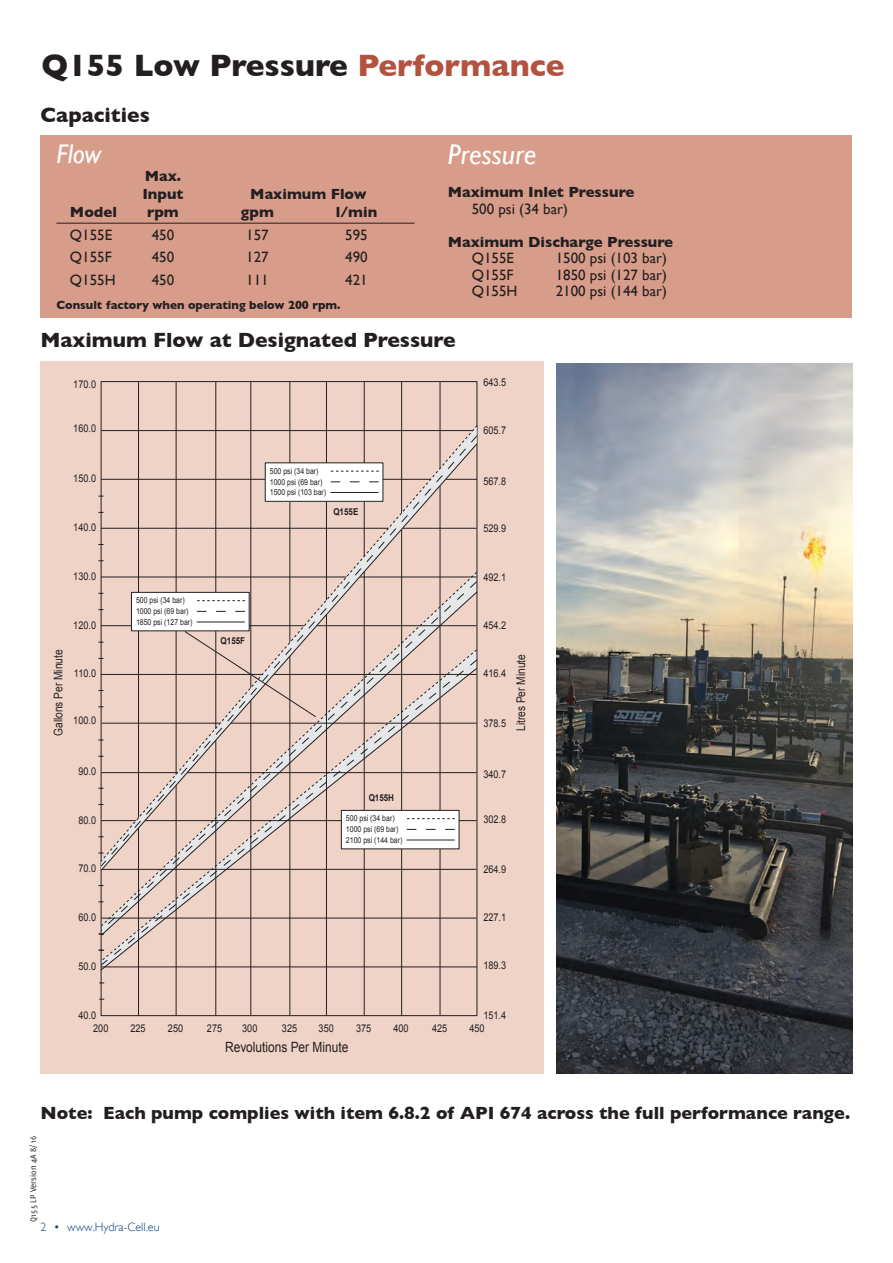
<style>
.page{position:relative;width:893px;height:1263px;background:#fff}
.page>*{position:absolute;margin:0;border:0;box-sizing:border-box;transform-origin:0 0}
.t1{font:700 31.5px "Gill Sans";color:#231f20}
.t2{font:italic 28.5px "Gill Sans";color:#fff}
.t3{font:italic 27px "Gill Sans";color:#fff}
.t4{font:700 21px "Gill Sans";color:#231f20}
.t5{font:700 18px "Gill Sans";color:#231f20}
.t6{font:15px "Gill Sans";color:#231f20}
.t7{font:700 15px "Gill Sans";color:#231f20}
.t8{font:14.1px "Arial";color:#231f20;scale:.85 1}
.t9{font:700 12px "Gill Sans";color:#231f20}
.t10{font:12px "Arial";color:#231f20;scale:.85 1}
.t11{font:300 12px "Gill Sans";color:#013d7d}
.t12{font:10.65px "Arial";color:#231f20;scale:.85 1}
.t13{font:700 9.45px "Arial";color:#231f20;scale:.85 1}
.t14{font:9px "Delicious";color:#231f20}
.t15{font:8.25px/10.6px "Arial";color:#231f20;scale:.85 1}
.s1{color:#b45240}
</style>
<div class="page">
<div style="left:40px;top:361px;width:504px;height:713px;background:#efd3c7"></div>
<svg style="left:100px;top:936px;width:378px;height:30px"></svg>
<hr style="left:364px;top:382px;width:1px;height:633px;background:#231f20">
<hr style="left:440px;top:382px;width:1px;height:633px;background:#231f20">
<hr style="left:289px;top:382px;width:1px;height:633px;background:#231f20">
<hr style="left:215px;top:382px;width:1px;height:634px;background:#231f20">
<hr style="left:138px;top:382px;width:1px;height:634px;background:#231f20">
<hr style="left:176px;top:382px;width:1px;height:634px;background:#231f20">
<hr style="left:250px;top:382px;width:1px;height:633px;background:#231f20">
<hr style="left:326px;top:382px;width:1px;height:633px;background:#231f20">
<hr style="left:401px;top:382px;width:1px;height:634px;background:#231f20">
<svg style="left:100px;top:871px;width:378px;height:60px"></svg>
<hr style="left:101px;top:918px;width:375px;height:1px;background:#231f20">
<hr style="left:101px;top:966px;width:376px;height:1px;background:#231f20">
<svg style="left:100px;top:424px;width:378px;height:10px"></svg>
<svg style="left:100px;top:434px;width:378px;height:433px"></svg>
<div style="left:341px;top:810px;width:118px;height:39px;background:#fff"></div>
<div style="left:341px;top:810px;width:118px;height:39px;border:1px solid #231f20"></div>
<svg style="left:407px;top:818px;width:48px;height:1px"></svg>
<hr style="left:407px;top:840px;width:48px;height:1px;background:#231f20">
<div style="left:265px;top:463px;width:118px;height:38px;background:#fff"></div>
<div style="left:265px;top:462px;width:118px;height:40px;border:1px solid #231f20"></div>
<svg style="left:331px;top:471px;width:48px;height:1px"></svg>
<hr style="left:330px;top:492px;width:49px;height:1px;background:#231f20">
<div style="left:131px;top:592px;width:118px;height:39px;background:#fff"></div>
<div style="left:131px;top:592px;width:119px;height:39px;border:1px solid #231f20"></div>
<svg style="left:197px;top:600px;width:48px;height:1px"></svg>
<hr style="left:197px;top:622px;width:48px;height:1px;background:#231f20">
<svg style="left:184px;top:630px;width:133px;height:88px"></svg>
<div style="left:40px;top:135px;width:812px;height:183px;background:#d79d8a"></div>
<hr style="left:56px;top:223px;width:358px;height:1px;background:#231f20">
<img style="left:556px;top:363px;width:296px;height:711px">
<p class="t1" style="left:41px;top:47px;width:525px">Q155 Low Pressure <span class="s1">Performance</span></p>
<p class="t4" style="left:40px;top:103px;width:111px">Capacities</p>
<p class="t3" style="left:56px;top:139px;width:46px">Flow</p>
<p class="t7" style="left:145px;top:168px;width:38px">Max.</p>
<p class="t7" style="left:142px;top:186px;width:43px">Input</p>
<p class="t7" style="left:250px;top:186px;width:118px">Maximum Flow</p>
<p class="t7" style="left:70px;top:204px;width:49px">Model</p>
<p class="t7" style="left:147px;top:204px;width:33px">rpm</p>
<p class="t7" style="left:241px;top:204px;width:35px">gpm</p>
<p class="t7" style="left:336px;top:204px;width:43px">l/min</p>
<p class="t6" style="left:70px;top:226px;width:44px">Q155E</p>
<p class="t6" style="left:152px;top:226px;width:24px">450</p>
<p class="t6" style="left:246px;top:226px;width:24px">157</p>
<p class="t6" style="left:345px;top:226px;width:24px">595</p>
<p class="t6" style="left:70px;top:248px;width:43px">Q155F</p>
<p class="t6" style="left:152px;top:248px;width:24px">450</p>
<p class="t6" style="left:246px;top:248px;width:24px">127</p>
<p class="t6" style="left:345px;top:248px;width:24px">490</p>
<p class="t6" style="left:70px;top:271px;width:47px">Q155H</p>
<p class="t6" style="left:152px;top:271px;width:24px">450</p>
<p class="t6" style="left:246px;top:271px;width:24px">111</p>
<p class="t6" style="left:345px;top:271px;width:24px">421</p>
<p class="t9" style="left:56px;top:298px;width:286px">Consult factory when operating below 200 rpm.</p>
<p class="t2" style="left:448px;top:139px;width:90px">Pressure</p>
<p class="t7" style="left:448px;top:184px;width:188px">Maximum Inlet Pressure</p>
<p class="t6" style="left:472px;top:200px;width:98px">500 psi (34 bar)</p>
<p class="t7" style="left:448px;top:233px;width:227px">Maximum Discharge Pressure</p>
<p class="t6" style="left:472px;top:250px;width:44px">Q155E</p>
<p class="t6" style="left:556px;top:250px;width:113px">1500 psi (103 bar)</p>
<p class="t6" style="left:472px;top:266px;width:43px">Q155F</p>
<p class="t6" style="left:556px;top:266px;width:113px">1850 psi (127 bar)</p>
<p class="t6" style="left:472px;top:283px;width:47px">Q155H</p>
<p class="t6" style="left:556px;top:283px;width:113px">2100 psi (144 bar)</p>
<p class="t4" style="left:40px;top:328px;width:417px">Maximum Flow at Designated Pressure</p>
<p class="t12" style="left:73px;top:378px;width:28px">170.0</p>
<p class="t12" style="left:73px;top:422px;width:28px">160.0</p>
<p class="t12" style="left:73px;top:471px;width:28px">150.0</p>
<p class="t12" style="left:73px;top:520px;width:28px">140.0</p>
<p class="t12" style="left:73px;top:569px;width:28px">130.0</p>
<p class="t10" style="left:51px;top:736px;width:103px;rotate:-90deg">Gallons Per Minute</p>
<p class="t12" style="left:73px;top:618px;width:28px">120.0</p>
<p class="t12" style="left:74px;top:667px;width:27px">110.0</p>
<p class="t12" style="left:73px;top:713px;width:28px">100.0</p>
<p class="t12" style="left:78px;top:764px;width:22px">90.0</p>
<p class="t12" style="left:78px;top:813px;width:22px">80.0</p>
<p class="t12" style="left:78px;top:861px;width:22px">70.0</p>
<p class="t12" style="left:78px;top:910px;width:22px">60.0</p>
<p class="t12" style="left:78px;top:959px;width:22px">50.0</p>
<p class="t15" style="left:270px;top:466px;width:68px">500 psi (34 bar)<br>1000 psi (69 bar)<br>1500 psi (103 bar)</p>
<p class="t13" style="left:333px;top:505px;width:31px">Q155E</p>
<p class="t15" style="left:136px;top:595px;width:68px">500 psi (34 bar)<br>1000 psi (69 bar)<br>1850 psi (127 bar)</p>
<p class="t13" style="left:221px;top:634px;width:30px">Q155F</p>
<p class="t13" style="left:369px;top:791px;width:31px">Q155H</p>
<p class="t15" style="left:346px;top:813px;width:68px">500 psi (34 bar)<br>1000 psi (69 bar)<br>2100 psi (144 bar)</p>
<p class="t12" style="left:483px;top:375px;width:28px">643.5</p>
<p class="t12" style="left:483px;top:423px;width:28px">605.7</p>
<p class="t12" style="left:483px;top:474px;width:28px">567.8</p>
<p class="t12" style="left:483px;top:521px;width:28px">529.9</p>
<p class="t12" style="left:483px;top:570px;width:28px">492.1</p>
<p class="t12" style="left:483px;top:618px;width:28px">454.2</p>
<p class="t12" style="left:483px;top:667px;width:28px">416.4</p>
<p class="t12" style="left:483px;top:716px;width:28px">378.5</p>
<p class="t10" style="left:513px;top:731px;width:92px;rotate:-90deg">Litres Per Minute</p>
<p class="t12" style="left:483px;top:767px;width:28px">340.7</p>
<p class="t12" style="left:483px;top:812px;width:28px">302.8</p>
<p class="t12" style="left:483px;top:862px;width:28px">264.9</p>
<p class="t12" style="left:483px;top:910px;width:28px">227.1</p>
<p class="t12" style="left:483px;top:959px;width:28px">189.3</p>
<p class="t12" style="left:78px;top:1008px;width:22px">40.0</p>
<p class="t12" style="left:483px;top:1008px;width:28px">151.4</p>
<p class="t12" style="left:93px;top:1021px;width:19px">200</p>
<p class="t12" style="left:130px;top:1021px;width:19px">225</p>
<p class="t12" style="left:168px;top:1021px;width:19px">250</p>
<p class="t12" style="left:207px;top:1021px;width:19px">275</p>
<p class="t12" style="left:242px;top:1021px;width:19px">300</p>
<p class="t12" style="left:282px;top:1021px;width:19px">325</p>
<p class="t12" style="left:319px;top:1021px;width:19px">350</p>
<p class="t12" style="left:356px;top:1021px;width:19px">375</p>
<p class="t12" style="left:394px;top:1021px;width:19px">400</p>
<p class="t12" style="left:432px;top:1021px;width:19px">425</p>
<p class="t12" style="left:469px;top:1021px;width:19px">450</p>
<p class="t8" style="left:225px;top:1038px;width:147px">Revolutions Per Minute</p>
<p class="t5" style="left:40px;top:1103px;width:811px">Note: Each pump complies with item 6.8.2 of API 674 across the full performance range.</p>
<p class="t14" style="left:28px;top:1222px;width:88px;rotate:-90deg">Q155 LP Version 4A 8/16</p>
<p class="t11" style="left:40px;top:1220px;width:121px">2 • www.Hydra-Cell.eu</p>
</div>
